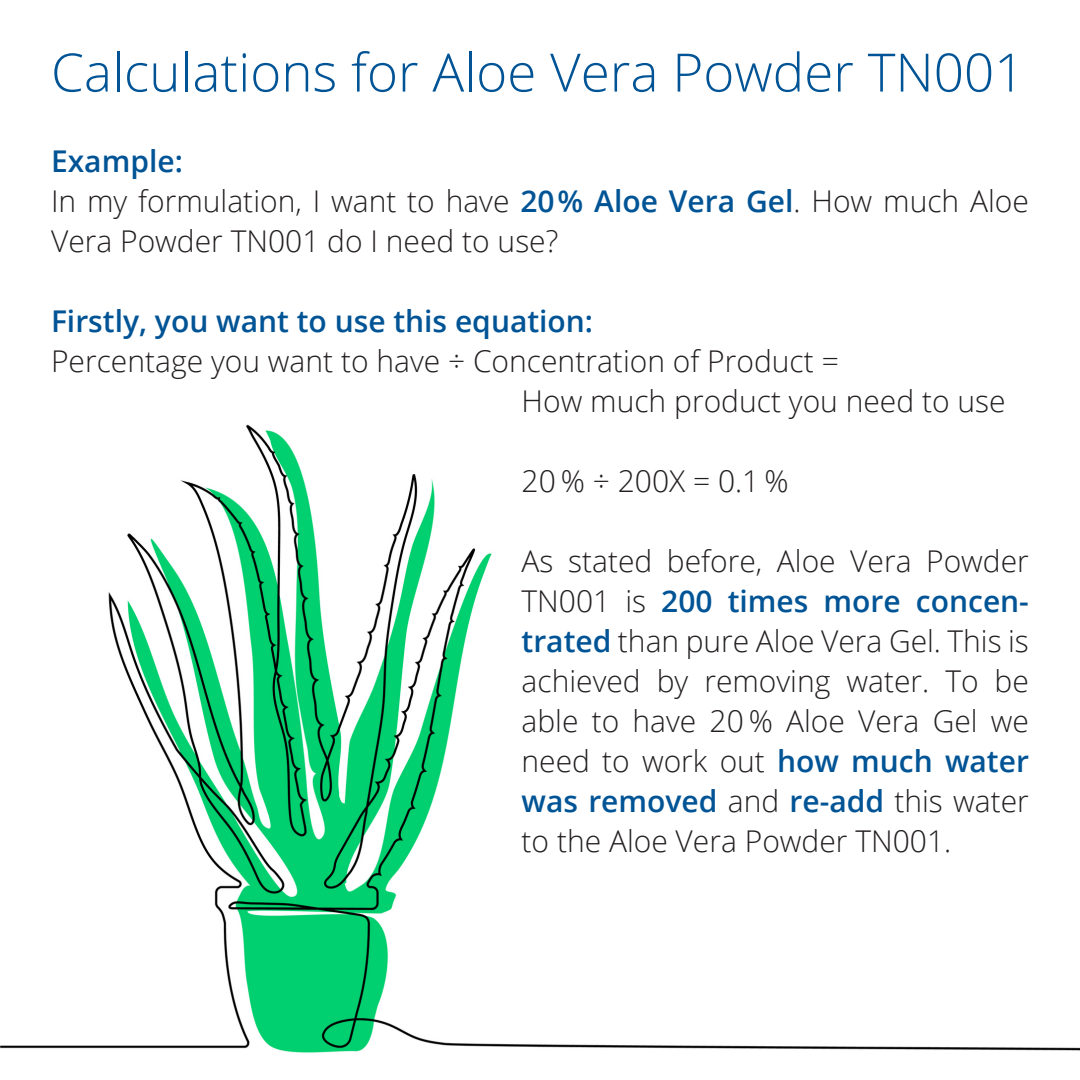
<style>
.page{position:relative;width:1080px;height:1080px;background:#fff}
.page>*{position:absolute;margin:0;border:0;box-sizing:border-box;transform-origin:0 0}
.Lauftext{font:300 53px "Open Sans";color:#005495}
.Lauftext-2{font:300 30px/40px "Open Sans";color:#231f20}
.Lauftext-3{font:600 30px "Open Sans";color:#005495}
.s1{font-weight:600;color:#005495}
</style>
<div class="page">
<img style="left:0;top:424px;width:1080px;height:629px">
<p class="Lauftext" style="left:51px;top:36px;width:975px">Calculations for Aloe Vera Powder TN001</p>
<p class="Lauftext-3" style="left:51px;top:140px;width:133px">Example:</p>
<p class="Lauftext-2" style="left:51px;top:180px;width:979px">In my formulation, I want to have <span class="s1">20 % Aloe Vera Gel</span>. How much Aloe<br>Vera Powder TN001 do I need to use?</p>
<p class="Lauftext-3" style="left:51px;top:300px;width:544px">Firstly, you want to use this equation:</p>
<p class="Lauftext-2" style="left:51px;top:340px;width:789px">Percentage you want to have ÷ Concentration of Product =</p>
<p class="Lauftext-2" style="left:522px;top:380px;width:486px">How much product you need to use</p>
<p class="Lauftext-2" style="left:522px;top:460px;width:269px">20 % ÷ 200X = 0.1 %</p>
<p class="Lauftext-2" style="left:522px;top:540px;width:509px;text-align:justify">As stated before, Aloe Vera Powder TN001 is <span class="s1">200 times more concen&shy;trated</span> than pure Aloe Vera Gel. This is achieved by removing water. To be able to have 20 % Aloe Vera Gel we need to work out <span class="s1">how much water was removed</span> and <span class="s1">re-add</span> this water to the Aloe Vera Powder TN001.</p>
</div>
